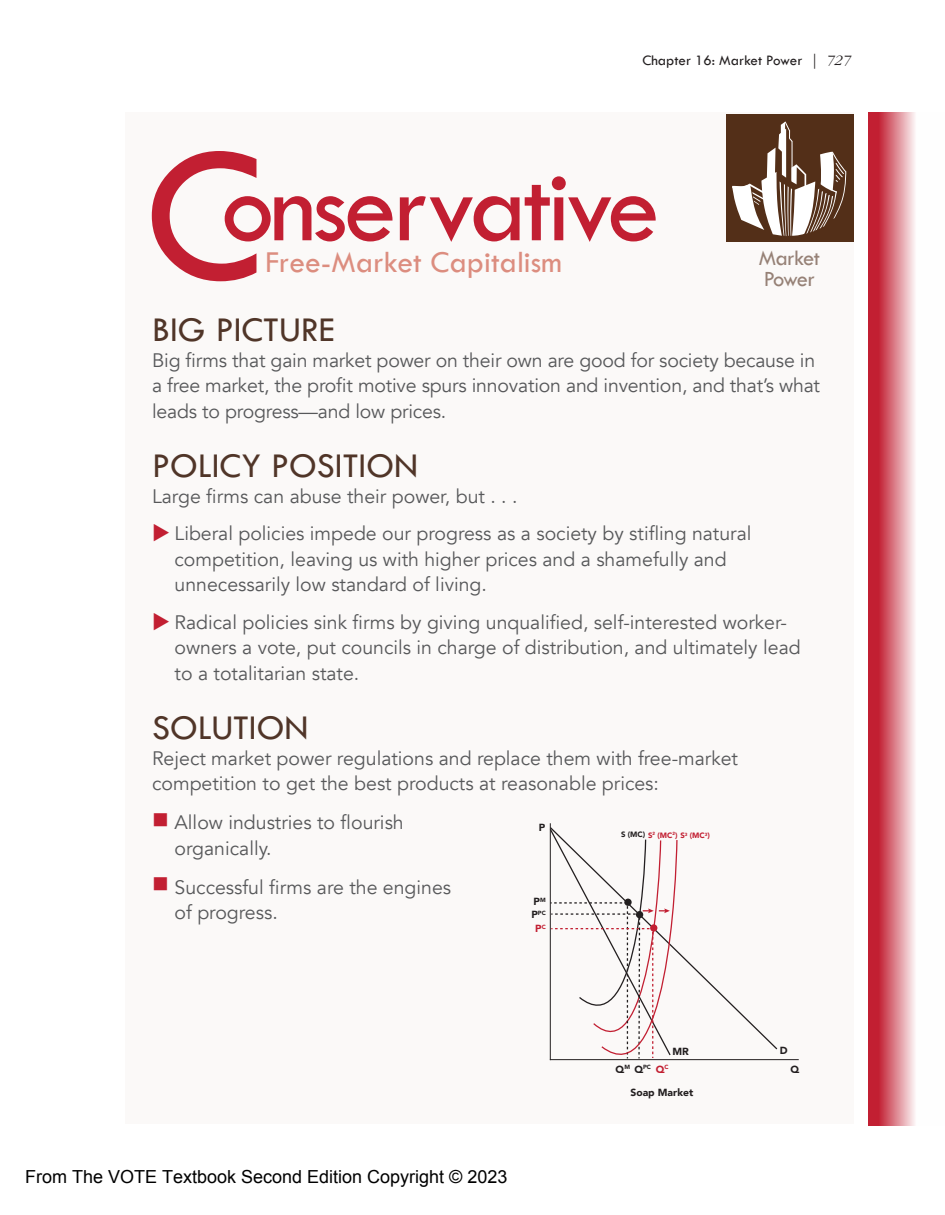
<style>
.page{position:relative;width:945px;height:1215px;background:#fff}
.page>*{position:absolute;margin:0;border:0;box-sizing:border-box;transform-origin:0 0}
.t1{font:196.5px "Tw Cen";color:#c21f32}
.t2{font:106.5px "Tw Cen";letter-spacing:-.04em;color:#c21f32}
.t3{font:36px "Tw Cen";color:#503528}
.t4{font:31.5px "Tw Cen";color:#dc8d7f}
.t5{font:22.5px "Tw Cen";letter-spacing:-.03em;color:#968176}
.t6{font:19.5px/25.5px "Avenir";color:#57585a}
.t7{font:18px "Arial";color:#000}
.t8{font:15px "Tw Cen";color:#231f20}
.t9{font:900 10.35px "Avenir";color:#231f20}
.t10{font:900 10.35px "Avenir";color:#c21f32}
.t11{font:900 7.8px "Avenir";color:#231f20}
.t12{font:900 7.8px "Avenir";color:#c21f32}
.t13{font:900 6px "Avenir";color:#231f20}
.s1{font-family:"ITC Garamond Std";font-weight:300;font-style:italic}
.s2{color:#c21f32}
.s3{font-size:10.35px}
</style>
<div class="page">
<svg style="left:868px;top:112px;width:47px;height:1014px;background:#d8717d"></svg>
<div style="left:125px;top:113px;width:729px;height:1011px;background:#fbf9f8"></div>
<hr style="left:550px;top:1059px;width:249px;height:1px;background:#231f20">
<hr style="left:550px;top:823px;width:1px;height:237px;background:#231f20">
<svg style="left:549px;top:826px;width:229px;height:224px"></svg>
<svg style="left:549px;top:828px;width:129px;height:233px"></svg>
<div style="left:726px;top:114px;width:127px;height:127px;background:#532f18"></div>
<svg style="left:732px;top:121px;width:115px;height:115px"></svg>
<p class="t8" style="left:642px;top:51px;width:210px">Chapter 16: Market Power <span class="s1">| 727</span></p>
<h1 class="t1" style="left:145px;top:97px;width:120px">C</h1>
<h2 class="t2" style="left:221px;top:143px;width:440px">onservative</h2>
<h3 class="t4" style="left:266px;top:243px;width:298px">Free-Market Capitalism</h3>
<p class="t5" style="left:759px;top:245px;width:63px">Market</p>
<p class="t5" style="left:764px;top:266px;width:53px">Power</p>
<h3 class="t3" style="left:152px;top:308px;width:184px">BIG PICTURE</h3>
<p class="t6" style="left:152px;top:347px;width:669px">Big firms that gain market power on their own are good for society because in a free market, the profit motive spurs innovation and invention, and that’s what leads to progress—and low prices.</p>
<h3 class="t3" style="left:152px;top:444px;width:268px">POLICY POSITION</h3>
<p class="t6" style="left:175px;top:478px;width:578px;line-height:37.5px;text-indent:-22px">Large firms can abuse their power, but . . .<br>Liberal policies impede our progress as a society by stifling natural</p>
<p class="t6" style="left:175px;top:547px;width:554px">competition, leaving us with higher prices and a shamefully and unnecessarily low standard of living.</p>
<p class="t6" style="left:175px;top:610px;width:628px">Radical policies sink firms by giving unqualified, self-interested worker&shy;owners a vote, put councils in charge of distribution, and ultimately lead to a totalitarian state.</p>
<h3 class="t3" style="left:152px;top:706px;width:158px">SOLUTION</h3>
<p class="t6" style="left:152px;top:746px;width:587px">Reject market power regulations and replace them with free-market competition to get the best products at reasonable prices:</p>
<p class="t6" style="left:175px;top:810px;width:231px">Allow industries to flourish organically.</p>
<p class="t6" style="left:175px;top:875px;width:278px">Successful firms are the engines of progress.</p>
<p class="t9" style="left:539px;top:818px;width:8px">P</p>
<p class="t11" style="left:621px;top:828px;width:58px">S (MC) <span class="s2">S</span><sup>2</sup> <span class="s2">(MC</span><sup>2</sup><span class="s2">)</span></p>
<p class="t12" style="left:680px;top:829px;width:31px">S<sup>3</sup> (MC<sup>3</sup>)</p>
<p class="t9" style="left:534px;top:893px;width:14px">P<sup>M</sup></p>
<p class="t13" style="left:531px;top:908px;width:16px"><span class="s3">P</span>PC</p>
<p class="t10" style="left:535px;top:920px;width:12px">P<sup>C</sup></p>
<p class="t9" style="left:673px;top:1043px;width:18px">MR</p>
<p class="t9" style="left:780px;top:1041px;width:9px">D</p>
<p class="t13" style="left:634px;top:1062px;width:18px"><span class="s3">Q</span>PC</p>
<p class="t10" style="left:656px;top:1060px;width:14px">Q<sup>C</sup></p>
<p class="t9" style="left:616px;top:1060px;width:16px">Q<sup>M</sup></p>
<p class="t9" style="left:791px;top:1060px;width:10px">Q</p>
<p class="t7" style="left:25px;top:1165px;width:484px">From The VOTE Textbook Second Edition Copyright © 2023</p>
<p class="t9" style="left:631px;top:1083px;width:64px">Soap Market</p>
</div>
